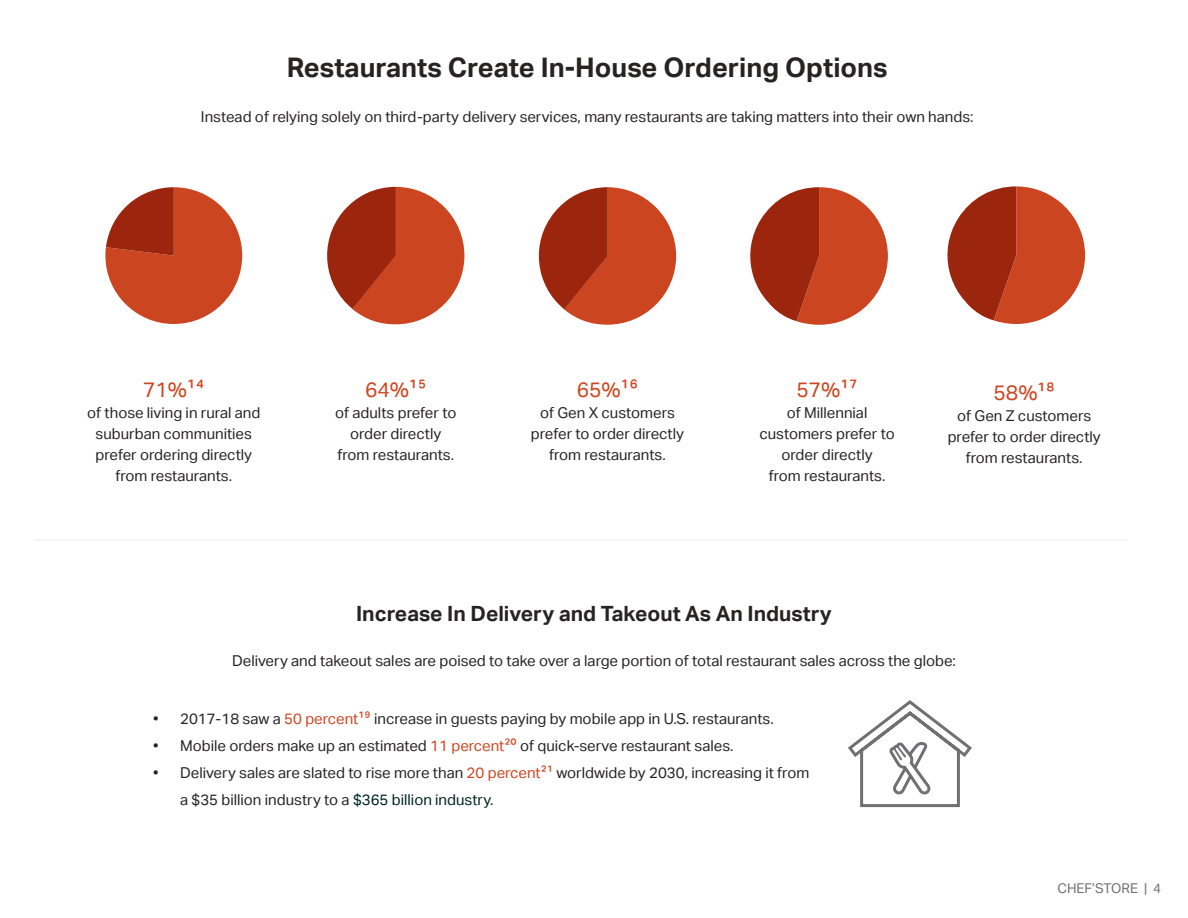
<style>
.page{position:relative;width:1188px;height:918px;background:#fff}
.page>*{position:absolute;margin:0;border:0;box-sizing:border-box;transform-origin:0 0}
.t1{font:700 27px "Aktiv Grotesk";color:#262323}
.t2{font:700 21px "Aktiv Grotesk";color:#262323}
.t3{font:21px "Aktiv Grotesk";color:#cf4520}
.t4{font:15px/21px "Aktiv Grotesk";color:#262323;text-align:center}
.t5{font:13.5px "Aktiv Grotesk";color:#717073}
.s1{color:#cf4520}
.s2{color:#002323}
</style>
<div class="page">
<hr style="left:34px;top:539px;width:1093px;height:2px;background:#f4f4f4">
<svg style="left:105px;top:187px;width:137px;height:137px"></svg>
<svg style="left:327px;top:187px;width:137px;height:137px"></svg>
<svg style="left:538px;top:187px;width:138px;height:138px"></svg>
<svg style="left:750px;top:187px;width:138px;height:138px"></svg>
<svg style="left:947px;top:186px;width:138px;height:138px"></svg>
<svg style="left:848px;top:700px;width:124px;height:108px"></svg>
<h1 class="t1" style="left:287px;top:51px;width:602px">Restaurants Create In-House Ordering Options</h1>
<p class="t4" style="left:201px;top:106px;width:774px">Instead of relying solely on third-party delivery services, many restaurants are taking matters into their own hands:</p>
<h2 class="t3" style="left:143px;top:378px;width:63px">71%14</h2>
<p class="t4" style="left:87px;top:402px;width:175px">of those living in rural and suburban communities prefer ordering directly from restaurants.</p>
<h2 class="t3" style="left:365px;top:378px;width:63px">64%15</h2>
<p class="t4" style="left:335px;top:402px;width:123px">of adults prefer to order directly from restaurants.</p>
<h2 class="t3" style="left:577px;top:378px;width:63px">65%16</h2>
<p class="t4" style="left:531px;top:402px;width:155px">of Gen X customers prefer to order directly from restaurants.</p>
<h2 class="t3" style="left:796px;top:378px;width:63px">57%17</h2>
<p class="t4" style="left:759px;top:402px;width:137px">of Millennial customers prefer to order directly<br>from restaurants.</p>
<h2 class="t2" style="left:356px;top:602px;width:477px">Increase In Delivery and Takeout As An Industry</h2>
<h2 class="t3" style="left:994px;top:380px;width:63px">58%18</h2>
<p class="t4" style="left:948px;top:405px;width:155px">of Gen Z customers prefer to order directly from restaurants.</p>
<p class="t4" style="left:232px;top:651px;width:725px">Delivery and takeout sales are poised to take over a large portion of total restaurant sales across the globe:</p>
<p class="t4" style="left:153px;top:709px;width:622px">• 2017-18 saw a <span class="s1">50 percent19</span> increase in guests paying by mobile app in U.S. restaurants.</p>
<p class="t4" style="left:153px;top:736px;width:582px">• Mobile orders make up an estimated <span class="s1">11 percent20</span> of quick-serve restaurant sales.</p>
<p class="t4" style="left:180px;top:760px;width:631px;line-height:27px;text-align:left;text-indent:-27px">• Delivery sales are slated to rise more than <span class="s1">20 percent21</span> worldwide by 2030, increasing it from a $35 billion industry to a <span class="s2">$365 billion industry.</span></p>
<p class="t5" style="left:1058px;top:881px;width:105px">CHEF’STORE | 4</p>
</div>
